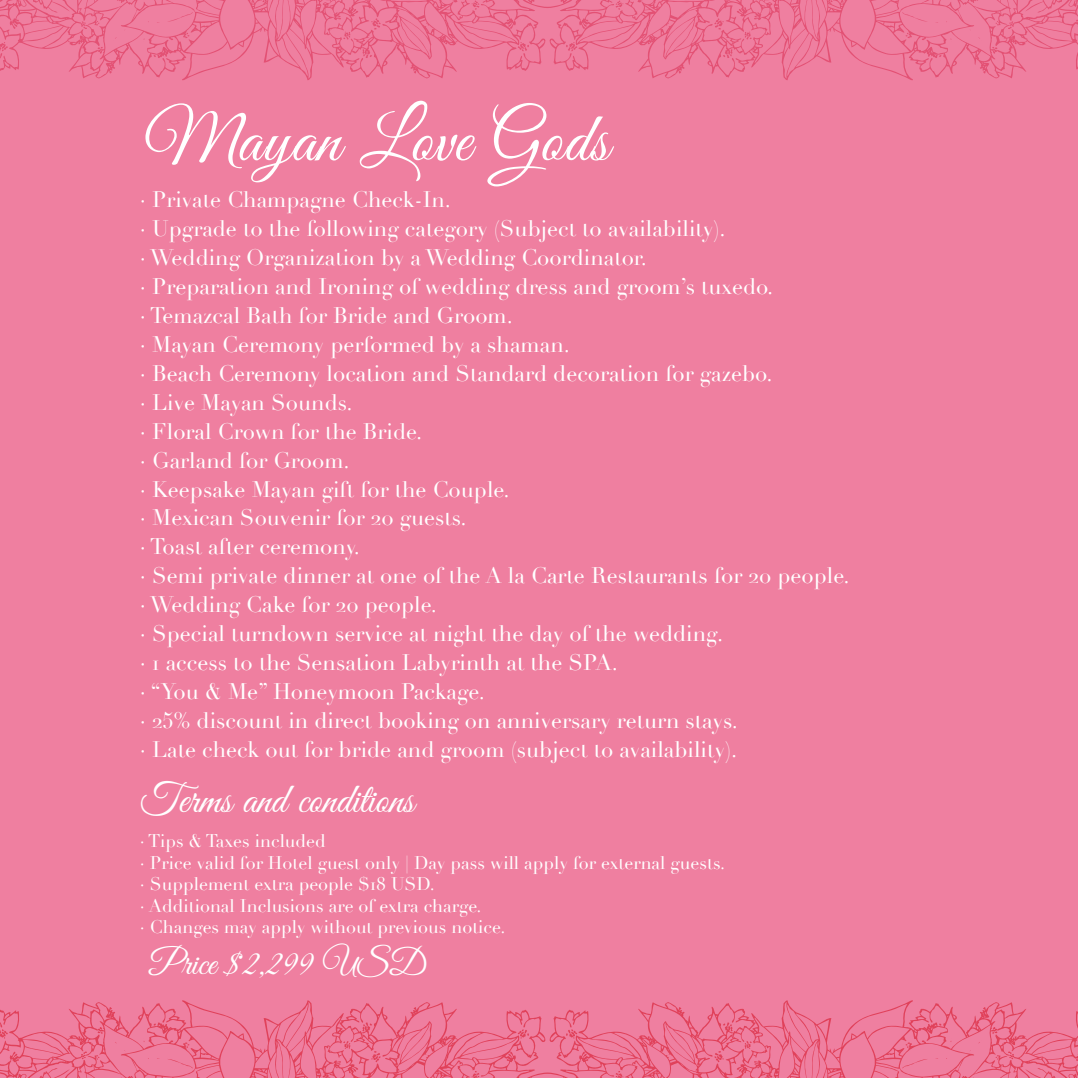
<style>
.page{position:relative;width:1078px;height:1078px;background:#fff}
.page>*{position:absolute;margin:0;border:0;box-sizing:border-box;transform-origin:0 0}
.t1{font:70px "Great Vibes";letter-spacing:.01em;color:#fff}
.t2{font:42px "Great Vibes";color:#fff}
.t3{font:36px "Great Vibes";color:#fff}
.t4{font:22px/29px "Didot";color:#fff}
.t5{font:18px/21.4px "Didot";color:#fff}
</style>
<div class="page">
<div style="left:0;top:0;width:1077px;height:1077px;background:#ef7fa0"></div>
<svg style="left:0;top:0;width:1077px;height:80px"></svg>
<svg style="left:991px;top:46px;width:6px;height:3px"></svg>
<svg style="left:978px;top:37px;width:4px;height:4px"></svg>
<svg style="left:1007px;top:21px;width:5px;height:8px"></svg>
<svg style="left:905px;top:32px;width:3px;height:4px"></svg>
<svg style="left:901px;top:12px;width:26px;height:10px"></svg>
<svg style="left:615px;top:0;width:8px;height:10px"></svg>
<svg style="left:714px;top:18px;width:9px;height:12px"></svg>
<svg style="left:744px;top:31px;width:7px;height:9px"></svg>
<svg style="left:0;top:1000px;width:1077px;height:77px"></svg>
<svg style="left:0;top:1021px;width:8px;height:17px"></svg>
<svg style="left:98px;top:1030px;width:5px;height:3px"></svg>
<svg style="left:113px;top:1039px;width:3px;height:4px"></svg>
<svg style="left:82px;top:1050px;width:5px;height:9px"></svg>
<svg style="left:186px;top:1043px;width:3px;height:4px"></svg>
<svg style="left:167px;top:1058px;width:26px;height:10px"></svg>
<svg style="left:471px;top:1070px;width:8px;height:7px"></svg>
<svg style="left:371px;top:1050px;width:9px;height:11px"></svg>
<svg style="left:343px;top:1040px;width:7px;height:9px"></svg>
<h1 class="t1" style="left:144px;top:101px;width:466px">Mayan Love Gods</h1>
<p class="t4" style="left:140px;top:185px;width:711px">· Private Champagne Check-In.<br>· Upgrade to the following category (Subject to availability).<br>· Wedding Organization by a Wedding Coordinator.<br>· Preparation and Ironing of wedding dress and groom’s tuxedo.<br>· Temazcal Bath for Bride and Groom.<br>· Mayan Ceremony performed by a shaman.<br>· Beach Ceremony location and Standard decoration for gazebo.<br>· Live Mayan Sounds.<br>· Floral Crown for the Bride.<br>· Garland for Groom.<br>· Keepsake Mayan gift for the Couple.<br>· Mexican Souvenir for 20 guests.<br>· Toast after ceremony.<br>· Semi private dinner at one of the A la Carte Restaurants for 20 people. · Wedding Cake for 20 people.<br>· Special turndown service at night the day of the wedding.<br>· 1 access to the Sensation Labyrinth at the SPA.<br>· “You &amp; Me” Honeymoon Package.<br>· 25% discount in direct booking on anniversary return stays.<br>· Late check out for bride and groom (subject to availability).</p>
<h2 class="t2" style="left:140px;top:776px;width:276px">Terms and conditions</h2>
<p class="t5" style="left:140px;top:830px;width:586px">· Tips &amp; Taxes included<br>· Price valid for Hotel guest only | Day pass will apply for external guests. · Supplement extra people $18 USD.<br>· Additional Inclusions are of extra charge.<br>· Changes may apply without previous notice.</p>
<h3 class="t3" style="left:149px;top:943px;width:278px">Price $2,299 USD</h3>
</div>
